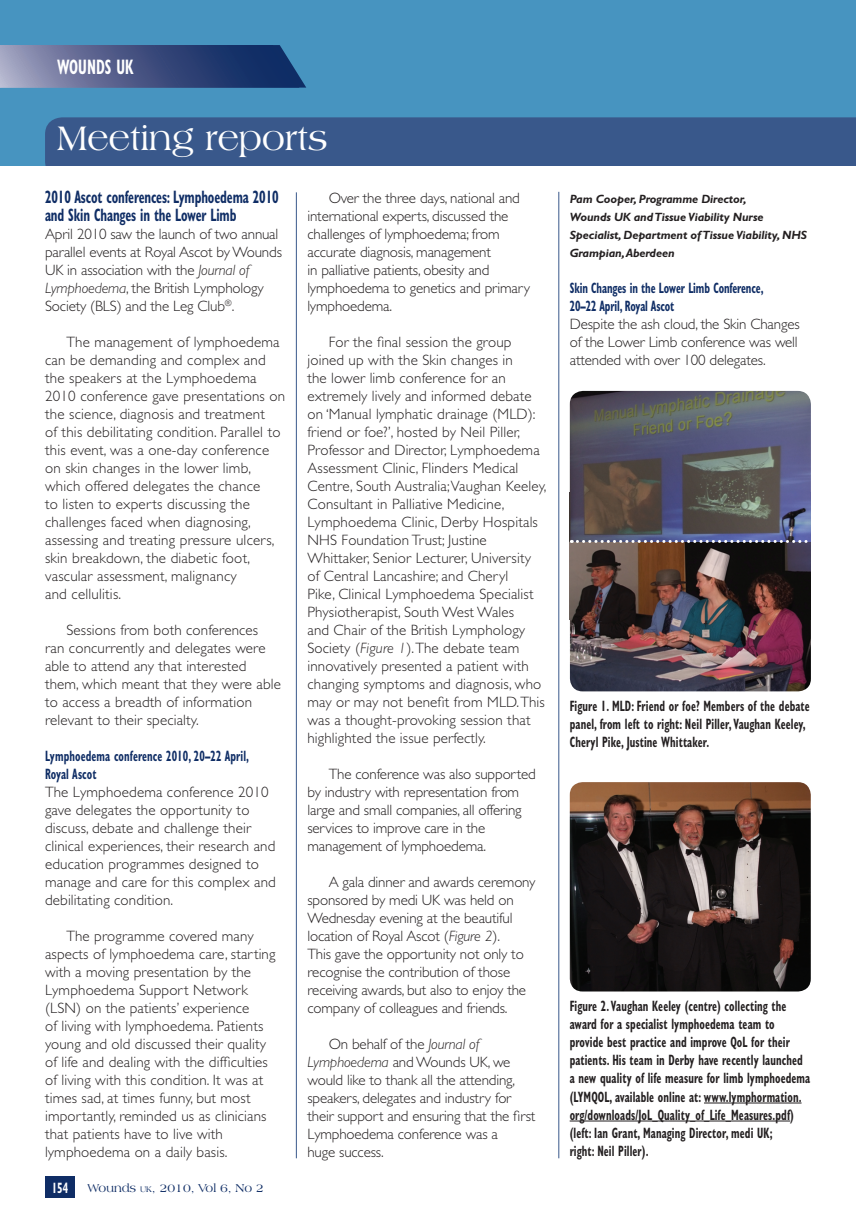
<style>
.page{position:relative;width:856px;height:1226px;background:#fff}
.page>*{position:absolute;margin:0;border:0;box-sizing:border-box;transform-origin:0 0}
.t1{font:36px "Americana BT";letter-spacing:-.01em;color:#fff}
.t2{font:700 condensed 21px "Gill Sans";color:#fff;scale:.7 1}
.ahead{font:700 condensed 18px/18px "Gill Sans";letter-spacing:-.01em;color:#0f2d65;scale:.7 1}
.body{font:300 15px/18px "Gill Sans";letter-spacing:.01em;color:#231f20}
.Bodytext{font:300 15px/18px "Gill Sans";letter-spacing:-.01em;color:#231f20}
.Bodytext-2{font:300 15px/18px "Gill Sans";letter-spacing:.01em;color:#231f20}
.t3{font:700 condensed 15px/18px "Gill Sans";letter-spacing:.01em;color:#231f20;scale:.7 1}
.body-2{font:300 15px/18px "Gill Sans";letter-spacing:-.01em;color:#231f20}
.b-head{font:700 condensed 15px/18px "Gill Sans";letter-spacing:-.01em;color:#0f2d65;scale:.7 1}
.b-head-2{font:700 condensed 15px/18px "Gill Sans";letter-spacing:.01em;color:#0f2d65;scale:.7 1}
.t4{font:700 condensed 15px "Gill Sans";color:#fff;scale:.7 1}
.body-3{font:italic 700 12px/18px "Gill Sans";letter-spacing:-.01em;color:#231f20}
.t5{font:12px "Americana BT";color:#0f2d65}
.s1{font-style:italic}
.s2{font-size:8.4px}
</style>
<div class="page">
<div style="left:45px;top:1176px;width:30px;height:21px;background:#0f2d65"></div>
<div style="left:0;top:0;width:855px;height:166px;background:#4794c0"></div>
<div style="left:45px;top:117px;width:810px;height:49px;background:#39588b"></div>
<svg style="left:0;top:45px;width:306px;height:43px;background:#495b89"></svg>
<hr style="left:296px;top:192px;width:1px;height:966px;background:#39588b">
<hr style="left:558px;top:192px;width:1px;height:966px;background:#39588b">
<img style="left:569px;top:782px;width:241px;height:209px">
<hr style="left:704px;top:1102px;width:97px;height:1px;background:#231f20">
<hr style="left:569px;top:1120px;width:221px;height:1px;background:#231f20">
<img style="left:569px;top:391px;width:241px;height:300px">
<img style="left:569px;top:493px;width:241px;height:126px">
<svg style="left:571px;top:540px;width:240px;height:3px"></svg>
<p class="t2" style="left:58px;top:55px;width:111px">WOUNDS UK</p>
<p class="t1" style="left:57px;top:117px;width:272px">Meeting reports</p>
<p class="ahead" style="left:45px;top:187px;width:335px">2010 Ascot conferences: Lymphoedema 2010 and Skin Changes in the Lower Limb</p>
<p class="Bodytext" style="left:45px;top:225px;width:238px">April 2010 saw the launch of two annual parallel events at Royal Ascot by Wounds UK in association with the <span class="s1">Journal of Lymphoedema</span>, the British Lymphology Society (BLS) and the Leg Club<sup>®</sup>.</p>
<p class="body" style="left:45px;top:333px;width:242px;text-indent:21px">The management of lymphoedema can be demanding and complex and the speakers at the Lymphoedema 2010 conference gave presentations on the science, diagnosis and treatment<br>of this debilitating condition. Parallel to this event, was a one-day conference on skin changes in the lower limb, which offered delegates the chance<br>to listen to experts discussing the challenges faced when diagnosing, assessing and treating pressure ulcers, skin breakdown, the diabetic foot, vascular assessment, malignancy<br>and cellulitis.</p>
<p class="body" style="left:45px;top:621px;width:237px;text-indent:21px">Sessions from both conferences ran concurrently and delegates were able to attend any that interested them, which meant that they were able to access a breadth of information relevant to their specialty.</p>
<p class="b-head-2" style="left:45px;top:746px;width:293px">Lymphoedema conference 2010, 20–22 April,<br>Royal Ascot</p>
<p class="Bodytext-2" style="left:45px;top:783px;width:232px">The Lymphoedema conference 2010 gave delegates the opportunity to discuss, debate and challenge their clinical experiences, their research and education programmes designed to manage and care for this complex and debilitating condition.</p>
<p class="Bodytext-2" style="left:45px;top:927px;width:232px;text-indent:21px">The programme covered many aspects of lymphoedema care, starting with a moving presentation by the Lymphoedema Support Network (LSN) on the patients’ experience<br>of living with lymphoedema. Patients young and old discussed their quality of life and dealing with the difficulties of living with this condition. It was at times sad, at times funny, but most importantly, reminded us as clinicians that patients have to live with lymphoedema on a daily basis.</p>
<p class="t4" style="left:52px;top:1178px;width:25px">154</p>
<p class="t5" style="left:88px;top:1180px;width:178px">Wounds <span class="s2">uk</span>, 2010, Vol 6, No 2</p>
<p class="Bodytext" style="left:307px;top:189px;width:224px;text-indent:21px">Over the three days, national and international experts, discussed the challenges of lymphoedema; from accurate diagnosis, management<br>in palliative patients, obesity and lymphoedema to genetics and primary lymphoedema.</p>
<p class="body" style="left:307px;top:333px;width:241px;text-indent:21px">For the final session the group joined up with the Skin changes in<br>the lower limb conference for an extremely lively and informed debate on ‘Manual lymphatic drainage (MLD): friend or foe?’, hosted by Neil Piller, Professor and Director, Lymphoedema Assessment Clinic, Flinders Medical Centre, South Australia; Vaughan Keeley, Consultant in Palliative Medicine, Lymphoedema Clinic, Derby Hospitals NHS Foundation Trust; Justine Whittaker, Senior Lecturer, University<br>of Central Lancashire; and Cheryl<br>Pike, Clinical Lymphoedema Specialist Physiotherapist, South West Wales<br>and Chair of the British Lymphology Society (<span class="s1">Figure 1</span>). The debate team innovatively presented a patient with changing symptoms and diagnosis, who may or may not benefit from MLD. This was a thought-provoking session that highlighted the issue perfectly.</p>
<p class="Bodytext" style="left:307px;top:765px;width:230px;text-indent:21px">The conference was also supported by industry with representation from large and small companies, all offering services to improve care in the management of lymphoedema.</p>
<p class="Bodytext" style="left:307px;top:873px;width:229px;text-indent:21px">A gala dinner and awards ceremony sponsored by medi UK was held on Wednesday evening at the beautiful location of Royal Ascot (<span class="s1">Figure 2</span>).<br>This gave the opportunity not only to recognise the contribution of those receiving awards, but also to enjoy the company of colleagues and friends.</p>
<p class="Bodytext" style="left:307px;top:1035px;width:229px;text-indent:21px">On behalf of the <span class="s1">Journal of<br>Lymphoedema</span> and Wounds UK, we would like to thank all the attending, speakers, delegates and industry for their support and ensuring that the first<br>Lymphoedema conference was a<br>huge success.</p>
<p class="body-3" style="left:569px;top:190px;width:239px">Pam Cooper, Programme Director,<br>Wounds UK and Tissue Viability Nurse Specialist, Department of Tissue Viability, NHS Grampian, Aberdeen</p>
<p class="b-head" style="left:569px;top:278px;width:278px">Skin Changes in the Lower Limb Conference,<br>20–22 April, Royal Ascot</p>
<p class="body-2" style="left:569px;top:315px;width:231px">Despite the ash cloud, the Skin Changes of the Lower Limb conference was well attended with over 100 delegates.</p>
<p class="t3" style="left:569px;top:697px;width:344px">Figure 1. MLD: Friend or foe? Members of the debate panel, from left to right: Neil Piller, Vaughan Keeley,<br>Cheryl Pike, Justine Whittaker.</p>
<p class="t3" style="left:569px;top:997px;width:345px">Figure 2. Vaughan Keeley (centre) collecting the award for a specialist lymphoedema team to provide best practice and improve QoL for their patients. His team in Derby have recently launched a new quality of life measure for limb lymphoedema (LYMQOL, available online at: www.lymphormation. org/downloads/JoL_Quality_of_Life_Measures.pdf) (left: Ian Grant, Managing Director, medi UK;<br>right: Neil Piller).</p>
</div>
